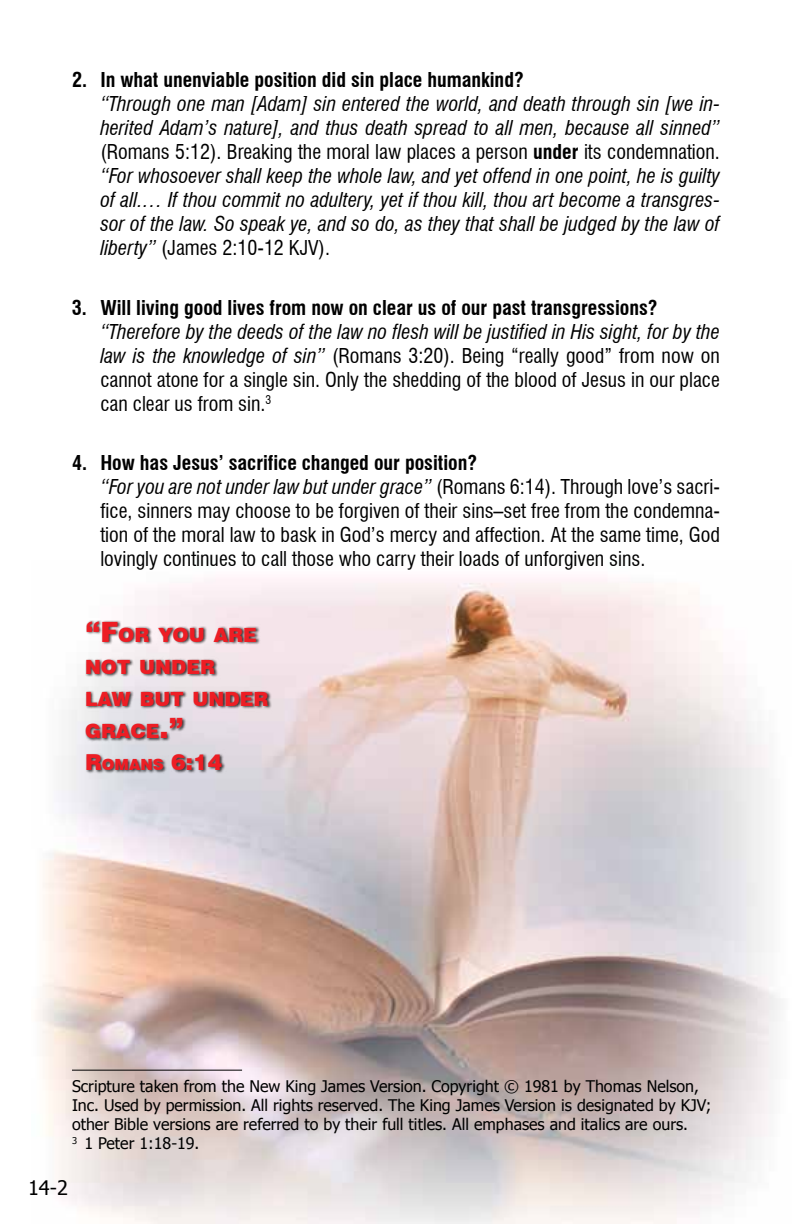
<style>
.page{position:relative;width:792px;height:1224px;background:#fff}
.page>*{position:absolute;margin:0;border:0;box-sizing:border-box;transform-origin:0 0}
.t1{font:900 22px "Swiss 721 BT";color:#ed1d24}
.t2{font:condensed 20px/24px "Swiss 721 BT";color:#000;text-align:justify}
.t3{font:italic condensed 20px/24px "Swiss 721 BT";color:#000;text-align:justify}
.t4{font:700 condensed 20px "Swiss 721 BT";color:#000}
.t5{font:20px "Tahoma";color:#000}
.t6{font:900 19.6px/32px "Swiss 721 BT";color:#ed1d24}
.t7{font:16px/19.2px "Tahoma";color:#000}
.s1{font-style:normal}
.s2{font-weight:700;font-style:normal}
.s3{font-style:italic}
.s4{font-weight:700}
.s5{font-size:28px}
.s6{font-size:15.4px}
</style>
<div class="page">
<img style="left:37px;top:578px;width:744px;height:646px">
<hr style="left:72px;top:1070px;width:170px;height:1px;background:#000">
<div style="left:85px;top:620px;width:187px;height:154px;background:#000;opacity:.75"></div>
<p class="t4" style="left:72px;top:68px;width:453px">2. In what unenviable position did sin place humankind?</p>
<p class="t3" style="left:100px;top:92px;width:621px">“Through one man [Adam] sin entered the world, and death through sin [we in&shy;herited Adam’s nature], and thus death spread to all men, because all sinned” <span class="s1">(Romans 5:12). Breaking the moral law places a person</span> <span class="s2">under</span> <span class="s1">its condemnation. </span>“For whosoever shall keep the whole law, and yet offend in one point, he is guilty of all.… If thou commit no adultery, yet if thou kill, thou art become a transgres&shy;sor of the law. So speak ye, and so do, as they that shall be judged by the law of liberty” <span class="s1">(James 2:10-12 KJV).</span></p>
<p class="t4" style="left:72px;top:295px;width:587px">3. Will living good lives from now on clear us of our past transgressions?</p>
<p class="t2" style="left:100px;top:319px;width:621px"><span class="s3">“Therefore by the deeds of the law no flesh will be justified in His sight, for by the law is the knowledge of sin”</span> (Romans 3:20). Being “really good” from now on cannot atone for a single sin. Only the shedding of the blood of Jesus in our place can clear us from sin.<sup>3</sup></p>
<p class="t2" style="left:100px;top:451px;width:621px;text-align:left;text-indent:-28px"><span class="s4">4. How has Jesus’ sacrifice changed our position?<br></span><span class="s3">“For you are not under law but under grace”</span> (Romans 6:14). Through love’s sacri&shy;fice, sinners may choose to be forgiven of their sins–set free from the condemna&shy;tion of the moral law to bask in God’s mercy and affection. At the same time, God lovingly continues to call those who carry their loads of unforgiven sins.</p>
<p class="t6" style="left:85px;top:619px;width:185px"><span class="s5">“F</span>OR YOU ARE<br>NOT UNDER<br>LAW BUT UNDER<br>GRACE<span class="s5">.”</span></p>
<p class="t1" style="left:85px;top:749px;width:139px">R<span class="s6">OMANS</span> 6:14</p>
<p class="t7" style="left:72px;top:1076px;width:641px">Scripture taken from the New King James Version. Copyright © 1981 by Thomas Nelson, Inc. Used by permission. All rights reserved. The King James Version is designated by KJV; other Bible versions are referred to by their full titles. All emphases and italics are ours.<br><sup>3</sup> 1 Peter 1:18-19.</p>
<p class="t5" style="left:28px;top:1175px;width:42px">14-2</p>
</div>
